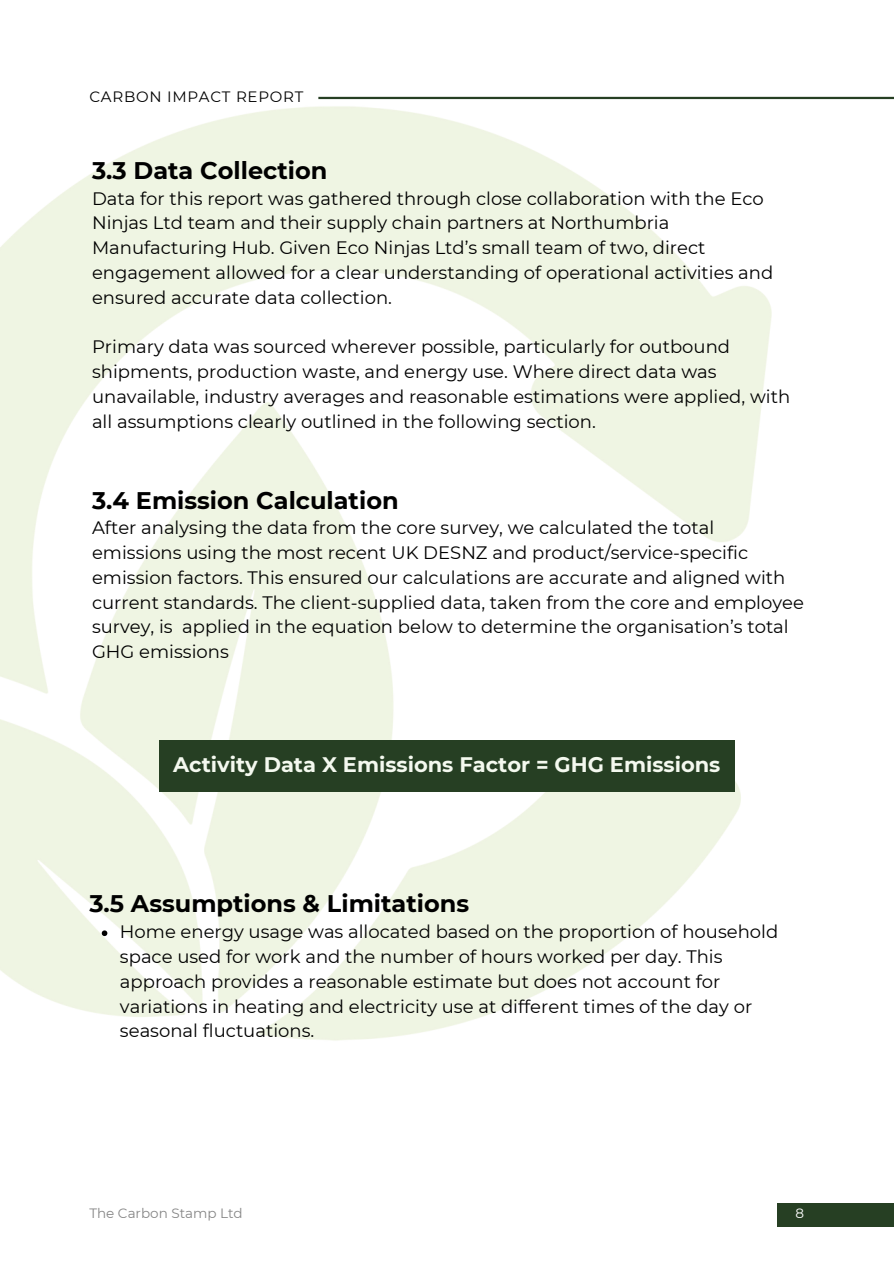
<style>
.page{position:relative;width:894px;height:1264px;background:#fff}
.page>*{position:absolute;margin:0;border:0;box-sizing:border-box;transform-origin:0 0}
.t1{font:700 24px "Montserrat";color:#000}
.t2{font:700 21px "Montserrat";color:#f4f9ef}
.t3{font:18px/24.8px "Montserrat";color:#000}
.t4{font:15px "Montserrat";letter-spacing:.05em;color:#000}
.t5{font:13.5px "Montserrat";color:#868686}
.t6{font:13.5px "Montserrat";color:#fff}
</style>
<div class="page">
<img style="left:0;top:96px;width:892px;height:945px">
<hr style="left:318px;top:97px;width:575px;height:2px;background:#263f23">
<div style="left:776px;top:1202px;width:117px;height:24px;background:#263f23"></div>
<div style="left:159px;top:739px;width:575px;height:52px;background:#263f23"></div>
<svg style="left:102px;top:930px;width:5px;height:6px"></svg>
<h2 class="t4" style="left:89px;top:88px;width:215px">CARBON IMPACT REPORT</h2>
<p class="t1" style="left:92px;top:155px;width:237px">3.3 Data Collection</p>
<p class="t3" style="left:92px;top:186px;width:682px">Data for this report was gathered through close collaboration with the Eco Ninjas Ltd team and their supply chain partners at Northumbria Manufacturing Hub. Given Eco Ninjas Ltd’s small team of two, direct engagement allowed for a clear understanding of operational activities and ensured accurate data collection.</p>
<h4 class="t3" style="left:92px;top:334px;width:699px">Primary data was sourced wherever possible, particularly for outbound shipments, production waste, and energy use. Where direct data was unavailable, industry averages and reasonable estimations were applied, with all assumptions clearly outlined in the following section.</h4>
<p class="t1" style="left:92px;top:485px;width:308px">3.4 Emission Calculation</p>
<p class="t3" style="left:92px;top:515px;width:713px">After analysing the data from the core survey, we calculated the total emissions using the most recent UK DESNZ and product/service-specific emission factors. This ensured our calculations are accurate and aligned with current standards. The client-supplied data, taken from the core and employee survey, is applied in the equation below to determine the organisation’s total GHG emissions</p>
<h3 class="t2" style="left:173px;top:752px;width:548px">Activity Data X Emissions Factor = GHG Emissions</h3>
<h1 class="t1" style="left:89px;top:889px;width:381px">3.5 Assumptions &amp; Limitations</h1>
<p class="t3" style="left:120px;top:919px;width:659px">Home energy usage was allocated based on the proportion of household space used for work and the number of hours worked per day. This approach provides a reasonable estimate but does not account for variations in heating and electricity use at different times of the day or seasonal fluctuations.</p>
<h3 class="t5" style="left:89px;top:1205px;width:155px">The Carbon Stamp Ltd</h3>
<h3 class="t6" style="left:795px;top:1205px;width:10px">8</h3>
</div>
